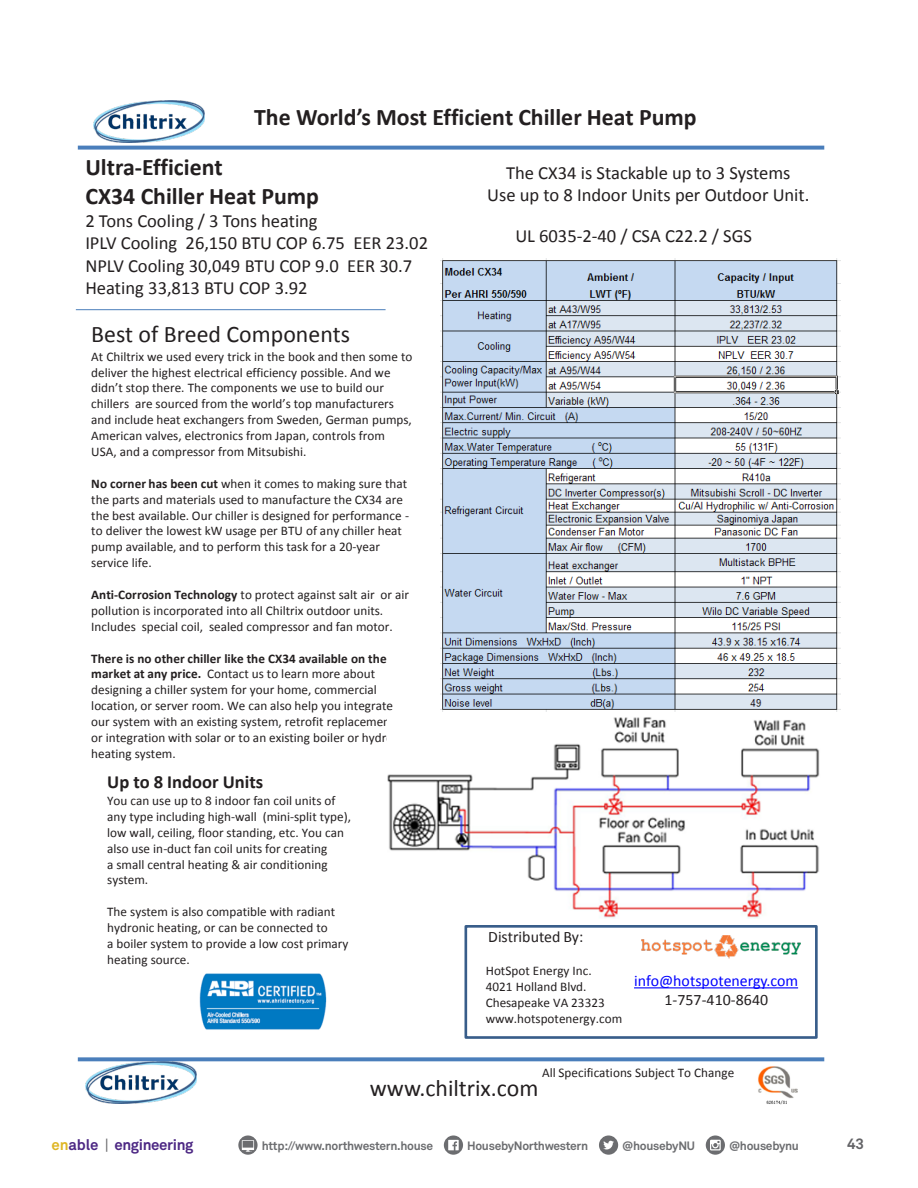
<style>
.page{position:relative;width:918px;height:1188px;background:#fff}
.page>*{position:absolute;margin:0;border:0;box-sizing:border-box;transform-origin:0 0}
.t1{font:700 23.85px/28.7px "Calibri";color:#231f20}
.t2{font:23.85px "Calibri";color:#231f20}
.t3{font:18.6px/22.2px "Calibri";color:#231f20;text-align:center}
.t4{font:700 18.6px "Calibri";color:#231f20}
.t5{font:15.9px/19px "Calibri";color:#00f;text-align:center}
.t6{font:15.9px "Calibri";color:#231f20}
.t7{font:700 15px "Akkurat Pro";letter-spacing:-.025em;color:#4d2884}
.t8{font:700 15px "Akkurat Pro";color:#636366}
.t9{font:13.2px/15.9px "Calibri";color:#231f20}
.t10{font:700 12px "Akkurat Pro";letter-spacing:-.025em;color:#6c6d70}
.s1{font-weight:700}
.s2{color:#231f20}
.s3{color:#dfb625}
.s4{font-weight:400;color:#636366}
</style>
<div class="page">
<svg style="left:238px;top:1135px;width:20px;height:20px"></svg>
<svg style="left:242px;top:1140px;width:12px;height:12px"></svg>
<div style="left:243px;top:1141px;width:10px;height:7px;background:#6c6d70"></div>
<svg style="left:444px;top:1135px;width:19px;height:20px"></svg>
<svg style="left:448px;top:1140px;width:11px;height:10px"></svg>
<div style="left:599px;top:1135px;width:19px;height:20px;background:#6c6d70;border-radius:50%"></div>
<svg style="left:603px;top:1141px;width:11px;height:8px"></svg>
<svg style="left:706px;top:1135px;width:19px;height:20px"></svg>
<svg style="left:710px;top:1140px;width:11px;height:10px"></svg>
<img style="left:94px;top:100px;width:111px;height:42px">
<svg style="left:78px;top:146px;width:746px;height:4px;fill:#4a7ebb"></svg>
<img style="left:86px;top:1061px;width:111px;height:42px">
<svg style="left:78px;top:1057px;width:746px;height:4px;fill:#4a7ebb"></svg>
<hr style="left:76px;top:309px;width:310px;height:1px;background:#4a7ebb">
<img style="left:388px;top:717px;width:432px;height:201px">
<div style="left:465px;top:925px;width:353px;height:114px;border:3px solid #385d8a"></div>
<img style="left:642px;top:936px;width:158px;height:22px">
<svg style="left:634px;top:987px;width:164px;height:1px"></svg>
<img style="left:758px;top:1066px;width:40px;height:39px">
<img style="left:199px;top:973px;width:128px;height:57px">
<img style="left:441px;top:258px;width:399px;height:454px">
<p class="t1" style="left:254px;top:102px;width:444px">The World’s Most Efficient Chiller Heat Pump</p>
<p class="t1" style="left:85px;top:152px;width:235px">Ultra-Efficient<br>CX34 Chiller Heat Pump</p>
<p class="t3" style="left:85px;top:209px;width:344px;text-align:left">2 Tons Cooling / 3 Tons heating<br>IPLV Cooling 26,150 BTU COP 6.75 EER 23.02<br>NPLV Cooling 30,049 BTU COP 9.0 EER 30.7<br>Heating 33,813 BTU COP 3.92</p>
<p class="t2" style="left:91px;top:317px;width:260px">Best of Breed Components</p>
<p class="t9" style="left:91px;top:348px;width:323px">At Chiltrix we used every trick in the book and then some to deliver the highest electrical efficiency possible. And we didn’t stop there. The components we use to build our chillers are sourced from the world’s top manufacturers and include heat exchangers from Sweden, German pumps, American valves, electronics from Japan, controls from USA, and a compressor from Mitsubishi.</p>
<p class="t9" style="left:91px;top:475px;width:319px"><span class="s1">No corner has been cut</span> when it comes to making sure that the parts and materials used to manufacture the CX34 are the best available. Our chiller is designed for performance - to deliver the lowest kW usage per BTU of any chiller heat pump available, and to perform this task for a 20-year service life.</p>
<p class="t9" style="left:91px;top:586px;width:319px"><span class="s1">Anti-Corrosion Technology</span> to protect against salt air or air pollution is incorporated into all Chiltrix outdoor units.<br>Includes special coil, sealed compressor and fan motor.</p>
<p class="t9" style="left:91px;top:650px;width:319px"><span class="s1">There is no other chiller like the CX34 available on the market at any price.</span> Contact us to learn more about designing a chiller system for your home, commercial location, or server room. We can also help you integrate our system with an existing system, retrofit replacement, or integration with solar or to an existing boiler or hydronic heating system.</p>
<p class="t4" style="left:107px;top:768px;width:157px">Up to 8 Indoor Units</p>
<p class="t9" style="left:107px;top:792px;width:245px">You can use up to 8 indoor fan coil units of any type including high-wall (mini-split type), low wall, ceiling, floor standing, etc. You can also use in-duct fan coil units for creating<br>a small central heating &amp; air conditioning system.</p>
<p class="t9" style="left:107px;top:903px;width:243px">The system is also compatible with radiant hydronic heating, or can be connected to<br>a boiler system to provide a low cost primary heating source.</p>
<p class="t3" style="left:487px;top:161px;width:324px">The CX34 is Stackable up to 3 Systems<br>Use up to 8 Indoor Units per Outdoor Unit.</p>
<p class="t3" style="left:515px;top:224px;width:238px">UL 6035-2-40 / CSA C22.2 / SGS</p>
<p class="t6" style="left:488px;top:926px;width:97px">Distributed By:</p>
<p class="t9" style="left:486px;top:963px;width:138px">HotSpot Energy Inc.<br>4021 Holland Blvd.<br>Chesapeake VA 23323 www.hotspotenergy.com</p>
<p class="t5" style="left:634px;top:970px;width:165px">info@hotspotenergy.com<br><span class="s2">1-757-410-8640</span></p>
<p class="t9" style="left:542px;top:1064px;width:194px">All Specifications Subject To Change</p>
<p class="t2" style="left:370px;top:1072px;width:170px">www.chiltrix.com</p>
<p class="t7" style="left:52px;top:1136px;width:143px"><span class="s3">en</span>able <span class="s4">|</span> engineering</p>
<p class="t10" style="left:262px;top:1139px;width:173px">http://www.northwestern.house</p>
<p class="t10" style="left:467px;top:1139px;width:123px">HousebyNorthwestern</p>
<p class="t10" style="left:622px;top:1139px;width:74px">@housebyNU</p>
<p class="t10" style="left:729px;top:1139px;width:71px">@housebynu</p>
<p class="t8" style="left:847px;top:1134px;width:18px">43</p>
</div>
